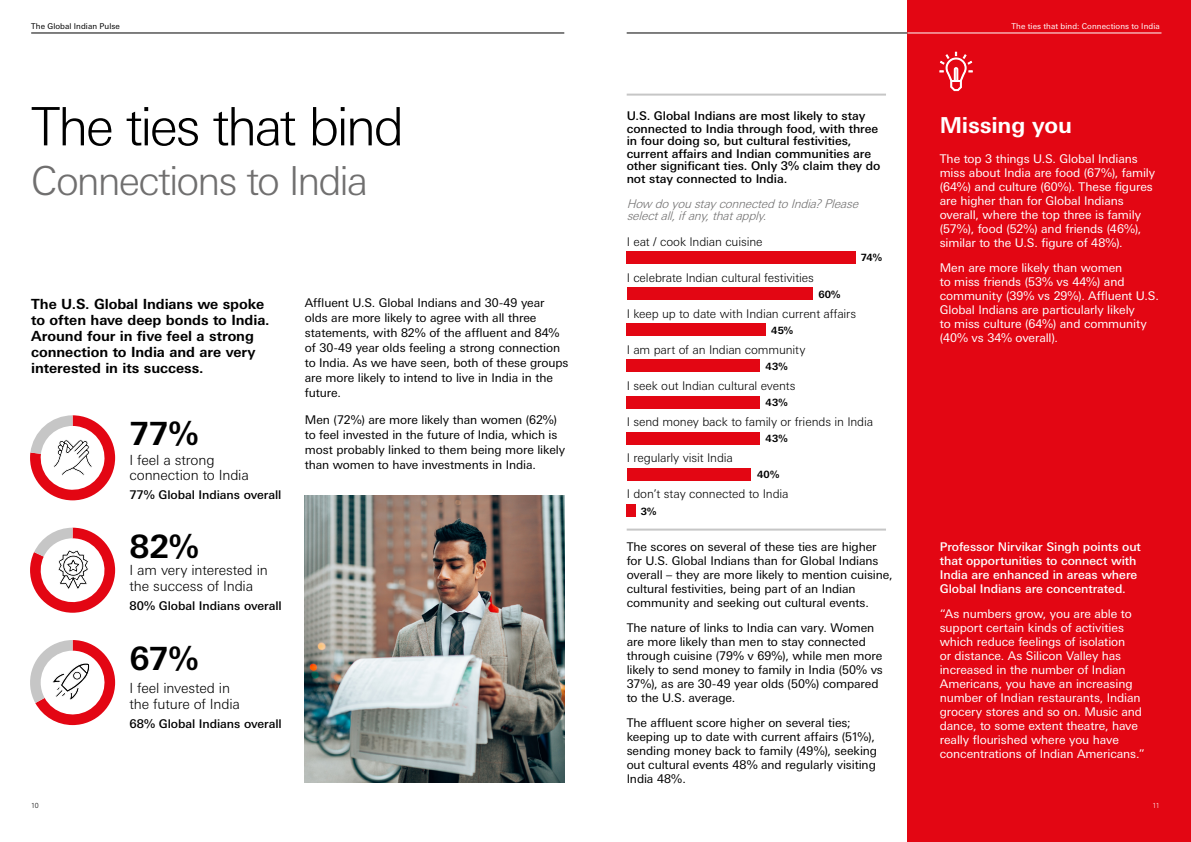
<style>
.page{position:relative;width:1191px;height:842px;background:#fff}
.page>*{position:absolute;margin:0;border:0;box-sizing:border-box;transform-origin:0 0}
.t1{font:300 53px "Univers Nextfor HSBC";letter-spacing:-.055em;color:#000}
.t2{font:300 40px "Univers Nextfor HSBC";letter-spacing:-.05em;color:#706f6f}
.t3{font:700 32px "Univers Nextfor HSBC";color:#000}
.t4{font:700 22px "Univers Nextfor HSBC";letter-spacing:-.01em;color:#fff}
.t5{font:700 14px/16px "Univers Nextfor HSBC";letter-spacing:-.005em;color:#000}
.t6{font:300 14px/16px "Univers Nextfor HSBC";letter-spacing:-.01em;color:#000}
.t7{font:12px/14px "Univers Nextfor HSBC";letter-spacing:-.005em;color:#000}
.t8{font:12px/14px "Univers Nextfor HSBC";letter-spacing:-.01em;color:#fff}
.t9{font:500 12px/12.5px "Univers Nextfor HSBC";letter-spacing:-.005em;color:#000}
.t10{font:300 12px "Univers Nextfor HSBC";letter-spacing:-.01em;color:#000}
.t11{font:500 12px/14px "Univers Nextfor HSBC";letter-spacing:-.005em;color:#fff}
.t12{font:italic 300 12px/12.5px "Univers Nextfor HSBC";color:#706f6f}
.t13{font:700 10px "Univers Nextfor HSBC";letter-spacing:.02em;color:#000}
.t14{font:8px "Univers Nextfor HSBC";letter-spacing:.01em;color:#fff}
.t15{font:8px "Univers Nextfor HSBC";letter-spacing:.01em;color:#000}
.t16{font:300 7px "Univers Nextfor HSBC";color:#000}
.t17{font:300 7px "Univers Nextfor HSBC";color:#fff}
</style>
<div class="page">
<hr style="left:626px;top:529px;width:260px;height:2px;background:#c6c6c6">
<div style="left:907px;top:0;width:284px;height:842px;background:#e30613"></div>
<svg style="left:939px;top:52px;width:33px;height:39px"></svg>
<hr style="left:626px;top:94px;width:260px;height:2px;background:#c6c6c6">
<div style="left:626px;top:505px;width:10px;height:12px;background:#e30613"></div>
<div style="left:626px;top:468px;width:124px;height:13px;background:#e30613"></div>
<div style="left:626px;top:396px;width:134px;height:12px;background:#e30613"></div>
<div style="left:626px;top:432px;width:134px;height:12px;background:#e30613"></div>
<div style="left:626px;top:359px;width:134px;height:13px;background:#e30613"></div>
<div style="left:626px;top:324px;width:140px;height:12px;background:#e30613"></div>
<div style="left:626px;top:287px;width:186px;height:13px;background:#e30613"></div>
<div style="left:626px;top:251px;width:229px;height:13px;background:#e30613"></div>
<img style="left:305px;top:495px;width:259px;height:288px">
<svg style="left:30px;top:415px;width:85px;height:85px"></svg>
<svg style="left:30px;top:528px;width:85px;height:85px"></svg>
<svg style="left:30px;top:640px;width:85px;height:85px"></svg>
<hr style="left:626px;top:33px;width:281px;height:1px;background:#000">
<hr style="left:907px;top:33px;width:254px;height:1px;background:#fff">
<hr style="left:31px;top:33px;width:533px;height:1px;background:#000">
<p class="t15" style="left:31px;top:20px;width:90px">The Global Indian Pulse</p>
<h1 class="t1" style="left:31px;top:89px;width:375px">The ties that bind</h1>
<h2 class="t2" style="left:31px;top:153px;width:339px">Connections to India</h2>
<p class="t5" style="left:31px;top:295px;width:240px">The U.S. Global Indians we spoke to often have deep bonds to India.<br>Around four in five feel a strong connection to India and are very interested in its success.</p>
<p class="t7" style="left:305px;top:295px;width:265px;line-height:15px">Affluent U.S. Global Indians and 30-49 year olds are more likely to agree with all three statements, with 82% of the affluent and 84% of 30-49 year olds feeling a strong connection to India. As we have seen, both of these groups are more likely to intend to live in India in the future.</p>
<p class="t7" style="left:305px;top:411px;width:262px;line-height:15px">Men (72%) are more likely than women (62%) to feel invested in the future of India, which is most probably linked to them being more likely than women to have investments in India.</p>
<h3 class="t3" style="left:129px;top:411px;width:70px">77%</h3>
<p class="t6" style="left:129px;top:452px;width:121px;line-height:15px">I feel a strong connection to India</p>
<p class="t9" style="left:129px;top:488px;width:153px">77% Global Indians overall</p>
<h3 class="t3" style="left:129px;top:524px;width:71px">82%</h3>
<p class="t6" style="left:129px;top:561px;width:140px">I am very interested in the success of India</p>
<p class="t9" style="left:129px;top:598px;width:154px">80% Global Indians overall</p>
<h3 class="t3" style="left:129px;top:636px;width:70px">67%</h3>
<p class="t6" style="left:129px;top:679px;width:112px">I feel invested in the future of India</p>
<p class="t16" style="left:31px;top:800px;width:9px">10</p>
<p class="t9" style="left:129px;top:716px;width:154px">68% Global Indians overall</p>
<p class="t9" style="left:626px;top:109px;width:255px">U.S. Global Indians are most likely to stay connected to India through food, with three in four doing so, but cultural festivities, current affairs and Indian communities are other significant ties. Only 3% claim they do not stay connected to India.</p>
<p class="t12" style="left:626px;top:197px;width:237px">How doyoustayconnectedtoIndia?Please selectall,ifany,thatapply.</p>
<p class="t10" style="left:626px;top:233px;width:137px">I eat / cook Indian cuisine</p>
<p class="t10" style="left:626px;top:269px;width:189px">I celebrate Indian cultural festivities</p>
<p class="t13" style="left:818px;top:287px;width:24px">60%</p>
<p class="t13" style="left:861px;top:251px;width:22px">74%</p>
<p class="t10" style="left:626px;top:305px;width:231px">I keep up to date with Indian current affairs</p>
<p class="t13" style="left:771px;top:323px;width:23px">45%</p>
<p class="t10" style="left:626px;top:341px;width:180px">I am part of an Indian community</p>
<p class="t13" style="left:765px;top:359px;width:24px">43%</p>
<p class="t10" style="left:626px;top:377px;width:170px">I seek out Indian cultural events</p>
<p class="t13" style="left:765px;top:395px;width:24px">43%</p>
<p class="t10" style="left:626px;top:413px;width:248px">I send money back to family or friends in India</p>
<p class="t13" style="left:765px;top:431px;width:24px">43%</p>
<p class="t10" style="left:626px;top:449px;width:108px">I regularly visit India</p>
<p class="t13" style="left:757px;top:467px;width:24px">40%</p>
<p class="t10" style="left:626px;top:485px;width:163px">I don’t stay connected to India</p>
<p class="t13" style="left:641px;top:504px;width:17px">3%</p>
<p class="t7" style="left:626px;top:539px;width:267px">The scores on several of these ties are higher for U.S. Global Indians than for Global Indians overall – they are more likely to mention cuisine, cultural festivities, being part of an Indian community and seeking out cultural events.</p>
<p class="t7" style="left:626px;top:620px;width:258px">The nature of links to India can vary. Women are more likely than men to stay connected through cuisine (79% v 69%), while men more likely to send money to family in India (50% vs 37%), as are 30-49 year olds (50%) compared to the U.S. average.</p>
<p class="t7" style="left:626px;top:715px;width:252px">The affluent score higher on several ties; keeping up to date with current affairs (51%), sending money back to family (49%), seeking out cultural events 48% and regularly visiting India 48%.</p>
<p class="t14" style="left:1011px;top:21px;width:150px">The ties that bind: Connections to India</p>
<h3 class="t4" style="left:939px;top:109px;width:134px">Missing you</h3>
<p class="t8" style="left:939px;top:151px;width:217px">The top 3 things U.S. Global Indians miss about India are food (67%), family (64%) and culture (60%). These figures are higher than for Global Indians overall, where the top three is family (57%), food (52%) and friends (46%), similar to the U.S. figure of 48%).</p>
<p class="t8" style="left:939px;top:260px;width:220px">Men are more likely than women<br>to miss friends (53% vs 44%) and community (39% vs 29%). Affluent U.S.<br>Global Indians are particularly likely<br>to miss culture (64%) and community (40% vs 34% overall).</p>
<p class="t11" style="left:939px;top:538px;width:203px">Professor Nirvikar Singh points out that opportunities to connect with India are enhanced in areas where Global Indians are concentrated.</p>
<p class="t8" style="left:939px;top:606px;width:206px">“As numbers grow, you are able to support certain kinds of activities which reduce feelings of isolation<br>or distance. As Silicon Valley has increased in the number of Indian Americans, you have an increasing number of Indian restaurants, Indian grocery stores and so on. Music and dance, to some extent theatre, have really flourished where you have concentrations of Indian Americans.”</p>
<p class="t17" style="left:1152px;top:800px;width:9px">11</p>
</div>
